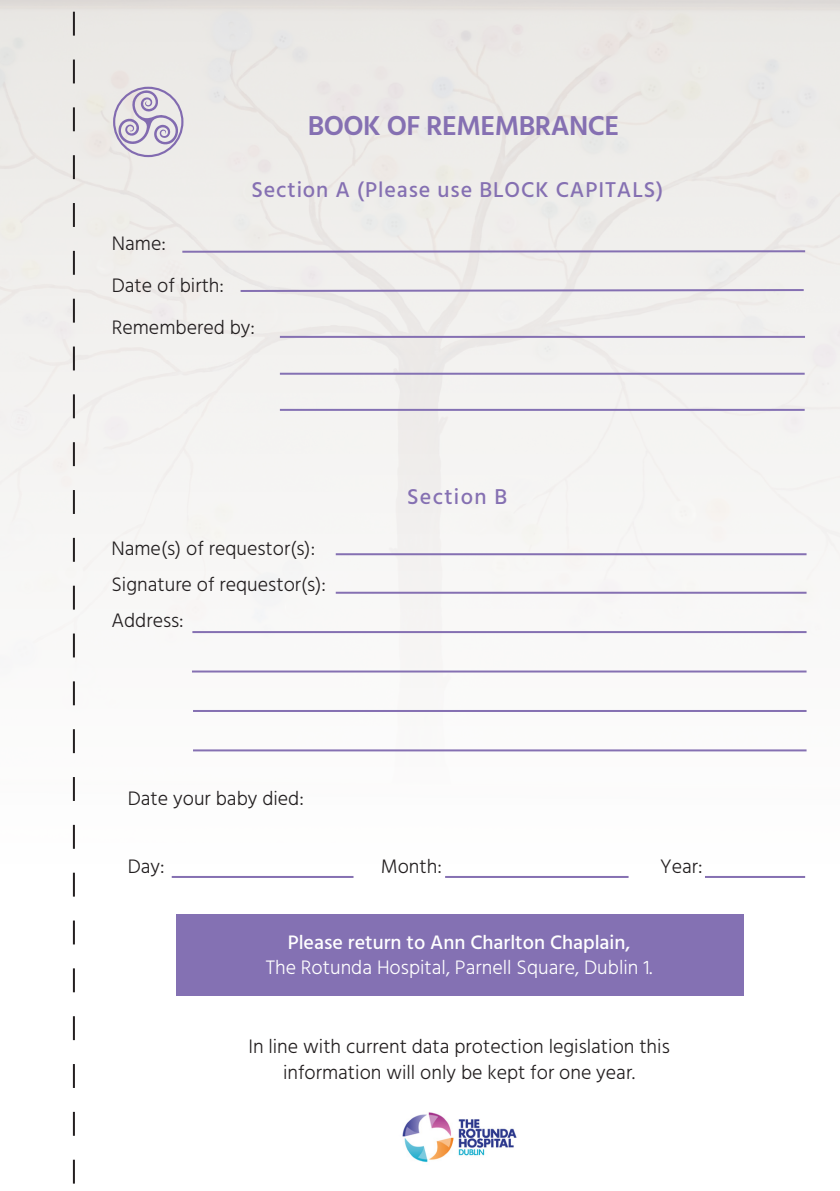
<style>
.page{position:relative;width:840px;height:1191px;background:#fff}
.page>*{position:absolute;margin:0;border:0;box-sizing:border-box;transform-origin:0 0}
.t1{font:600 28px "Hind";letter-spacing:-.02em;color:#8570b2}
.t2{font:500 22px "Hind";letter-spacing:.04em;color:#8570b2}
.t3{font:500 22px "Hind";letter-spacing:.06em;color:#8570b2}
.t4{font:300 20px "Hind";color:#231f20}
.t5{font:300 20px "Hind";color:#fff}
.t6{font:500 20px "Hind";color:#fff}
</style>
<div class="page">
<div style="left:176px;top:914px;width:566px;height:81px;background:#8471b3"></div>
<hr style="left:182px;top:250px;width:622px;height:3px;background:#8570b2">
<hr style="left:335px;top:553px;width:471px;height:2px;background:#8570b2">
<svg style="left:238px;top:288px;width:567px;height:5px;background:#c5bbd4"></svg>
<hr style="left:280px;top:336px;width:524px;height:2px;background:#8570b2">
<hr style="left:335px;top:592px;width:471px;height:2px;background:#8570b2">
<hr style="left:192px;top:631px;width:614px;height:2px;background:#8570b2">
<hr style="left:192px;top:670px;width:614px;height:2px;background:#8570b2">
<hr style="left:193px;top:710px;width:613px;height:2px;background:#8570b2">
<hr style="left:193px;top:749px;width:613px;height:2px;background:#8570b2">
<hr style="left:172px;top:876px;width:181px;height:2px;background:#8570b2">
<hr style="left:445px;top:876px;width:183px;height:2px;background:#8570b2">
<hr style="left:704px;top:876px;width:100px;height:2px;background:#8570b2">
<hr style="left:280px;top:373px;width:524px;height:2px;background:#8471b3">
<hr style="left:280px;top:409px;width:524px;height:2px;background:#8471b3">
<img style="left:402px;top:1112px;width:115px;height:51px">
<svg style="left:113px;top:87px;width:70px;height:70px;background:#d0c9d8"></svg>
<svg style="left:73px;top:12px;width:2px;height:1171px"></svg>
<p class="t1" style="left:307px;top:106px;width:313px">BOOK OF REMEMBRANCE</p>
<p class="t2" style="left:251px;top:175px;width:413px">Section A (Please use BLOCK CAPITALS)</p>
<p class="t4" style="left:112px;top:230px;width:56px">Name:</p>
<p class="t4" style="left:112px;top:272px;width:114px">Date of birth:</p>
<p class="t4" style="left:112px;top:314px;width:145px">Remembered by:</p>
<p class="t4" style="left:111px;top:535px;width:205px">Name(s) of requestor(s):</p>
<p class="t4" style="left:111px;top:571px;width:216px">Signature of requestor(s):</p>
<p class="t4" style="left:111px;top:607px;width:74px">Address:</p>
<p class="t4" style="left:128px;top:785px;width:177px">Date your baby died:</p>
<p class="t3" style="left:407px;top:482px;width:102px">Section B</p>
<p class="t4" style="left:128px;top:853px;width:38px">Day:</p>
<p class="t4" style="left:380px;top:853px;width:63px">Month:</p>
<p class="t4" style="left:659px;top:853px;width:44px">Year:</p>
<p class="t6" style="left:287px;top:929px;width:344px">Please return to Ann Charlton Chaplain,</p>
<p class="t5" style="left:266px;top:953px;width:388px">The Rotunda Hospital, Parnell Square, Dublin 1.</p>
<p class="t4" style="left:248px;top:1033px;width:422px">In line with current data protection legislation this</p>
<p class="t4" style="left:283px;top:1059px;width:353px">information will only be kept for one year.</p>
</div>
